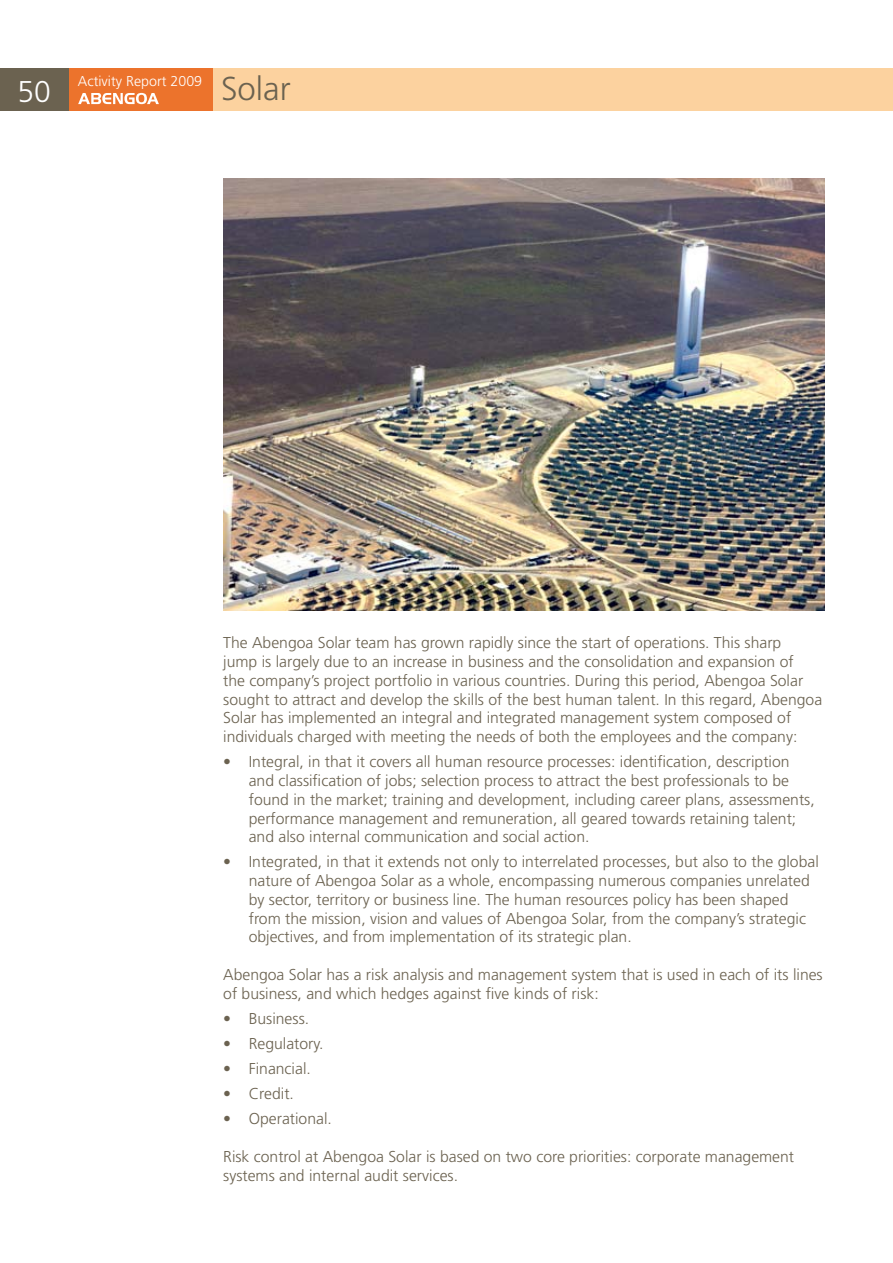
<style>
.page{position:relative;width:893px;height:1263px;background:#fff}
.page>*{position:absolute;margin:0;border:0;box-sizing:border-box;transform-origin:0 0}
.t1{font:300 33px "Frutiger";color:#6b6250}
.t2{font:300 30px "Frutiger";color:#fff}
.t3{font:300 15.75px/18.8px "Frutiger";color:#6b6250}
.t4{font:300 14.25px "Frutiger";color:#fff}
</style>
<div class="page">
<div style="left:0;top:68px;width:893px;height:43px;background:#fcd29f"></div>
<div style="left:0;top:68px;width:213px;height:43px;background:#ec732c"></div>
<div style="left:0;top:68px;width:68px;height:43px;background:#6b6250"></div>
<svg style="left:78px;top:93px;width:81px;height:11px"></svg>
<img style="left:223px;top:179px;width:602px;height:432px">
<h2 class="t2" style="left:17px;top:74px;width:35px">50</h2>
<p class="t4" style="left:78px;top:73px;width:126px">Activity Report 2009</p>
<h1 class="t1" style="left:221px;top:70px;width:71px">Solar</h1>
<p class="t3" style="left:223px;top:634px;width:600px">The Abengoa Solar team has grown rapidly since the start of operations. This sharp<br>jump is largely due to an increase in business and the consolidation and expansion of<br>the company’s project portfolio in various countries. During this period, Abengoa Solar sought to attract and develop the skills of the best human talent. In this regard, Abengoa Solar has implemented an integral and integrated management system composed of individuals charged with meeting the needs of both the employees and the company:</p>
<p class="t3" style="left:249px;top:752px;width:567px;text-indent:-26px">• Integral, in that it covers all human resource processes: identification, description and classification of jobs; selection process to attract the best professionals to be found in the market; training and development, including career plans, assessments, performance management and remuneration, all geared towards retaining talent; and also internal communication and social action.</p>
<p class="t3" style="left:249px;top:852px;width:572px;text-indent:-26px">• Integrated, in that it extends not only to interrelated processes, but also to the global nature of Abengoa Solar as a whole, encompassing numerous companies unrelated by sector, territory or business line. The human resources policy has been shaped from the mission, vision and values of Abengoa Solar, from the company’s strategic objectives, and from implementation of its strategic plan.</p>
<p class="t3" style="left:223px;top:965px;width:601px">Abengoa Solar has a risk analysis and management system that is used in each of its lines of business, and which hedges against five kinds of risk:</p>
<p class="t3" style="left:223px;top:1009px;width:87px">• Business.</p>
<p class="t3" style="left:223px;top:1034px;width:102px">• Regulatory.</p>
<p class="t3" style="left:223px;top:1059px;width:89px">• Financial.</p>
<p class="t3" style="left:223px;top:1084px;width:72px">• Credit.</p>
<p class="t3" style="left:223px;top:1109px;width:110px">• Operational.</p>
<p class="t3" style="left:223px;top:1147px;width:572px">Risk control at Abengoa Solar is based on two core priorities: corporate management systems and internal audit services.</p>
</div>
